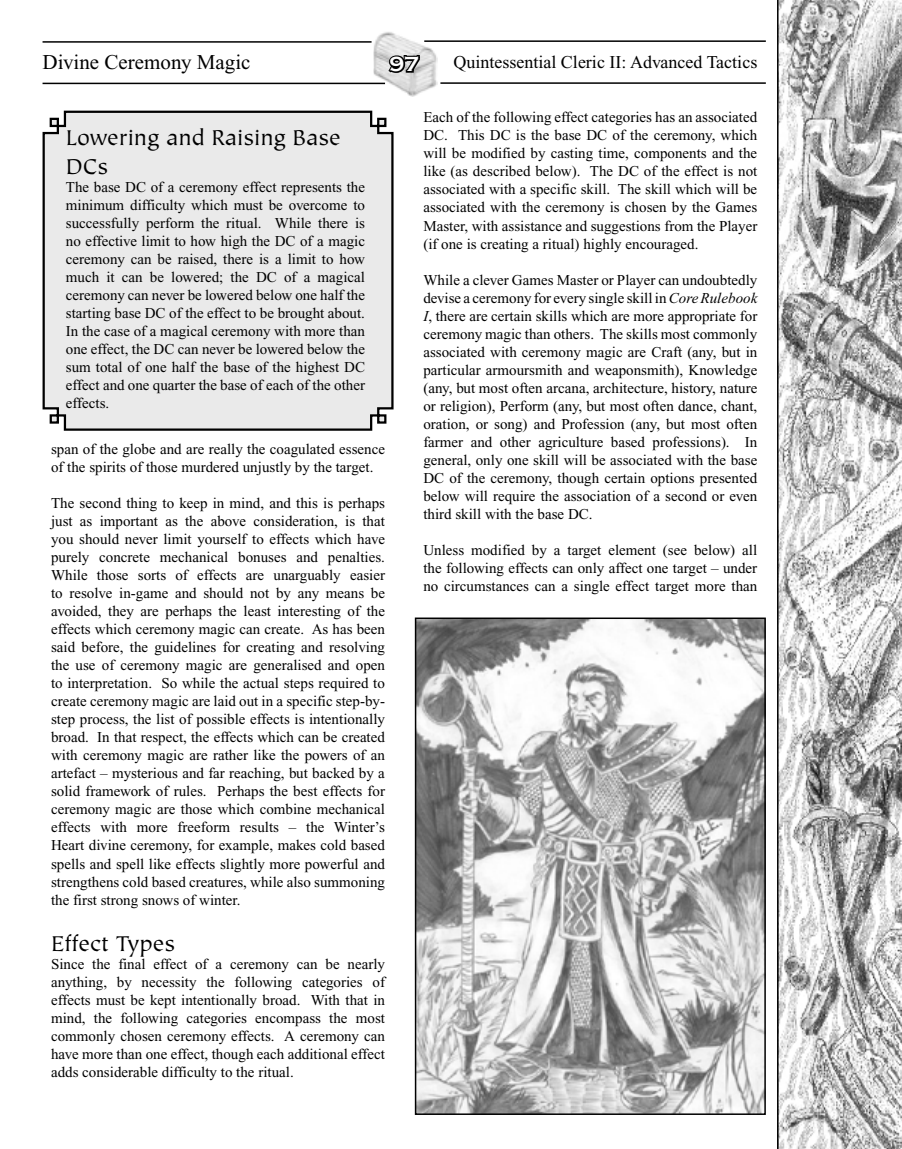
<style>
.page{position:relative;width:902px;height:1149px;background:#fff}
.page>*{position:absolute;margin:0;border:0;box-sizing:border-box;transform-origin:0 0}
.t1{font:24px/28.8px "Tiepolo";color:#000}
.t2{font:21px "Times New Roman";color:#000}
.t3{font:700 21px "Copperplate Gothic";color:#fff}
.t4{font:18px "Times New Roman";color:#000}
.t5{font:15px/18px "Times New Roman";color:#000;text-align:justify}
.s1{font-style:italic}
</style>
<div class="page">
<img style="left:373px;top:32px;width:64px;height:65px">
<hr style="left:424px;top:40px;width:341px;height:2px;background:#000">
<hr style="left:440px;top:82px;width:325px;height:2px;background:#000">
<hr style="left:43px;top:83px;width:342px;height:1px;background:#000">
<hr style="left:43px;top:41px;width:328px;height:2px;background:#000">
<svg style="left:386px;top:53px;width:36px;height:22px"></svg>
<svg style="left:777px;top:0;width:124px;height:1148px"></svg>
<div style="left:42px;top:110px;width:352px;height:321px;background:#eaeaea"></div>
<img style="left:418px;top:620px;width:344px;height:491px">
<div style="left:415px;top:617px;width:350px;height:497px;border:2px solid #000"></div>
<h2 class="t2" style="left:43px;top:51px;width:209px">Divine Ceremony Magic</h2>
<h2 class="t3" style="left:389px;top:53px;width:31px">97</h2>
<p class="t4" style="left:453px;top:52px;width:305px">Quintessential Cleric II: Advanced Tactics</p>
<h1 class="t1" style="left:66px;top:124px;width:276px">Lowering and Raising Base<br>DCs</h1>
<p class="t5" style="left:66px;top:178px;width:300px">The base DC of a ceremony effect represents the minimum difficulty which must be overcome to successfully perform the ritual. While there is no effective limit to how high the DC of a magic ceremony can be raised, there is a limit to how much it can be lowered; the DC of a magical ceremony can never be lowered below one half the starting base DC of the effect to be brought about.<br>In the case of a magical ceremony with more than one effect, the DC can never be lowered below the sum total of one half the base of the highest DC effect and one quarter the base of each of the other effects.</p>
<p class="t5" style="left:51px;top:440px;width:335px">span of the globe and are really the coagulated essence of the spirits of those murdered unjustly by the target.</p>
<p class="t5" style="left:51px;top:494px;width:335px">The second thing to keep in mind, and this is perhaps just as important as the above consideration, is that you should never limit yourself to effects which have purely concrete mechanical bonuses and penalties.<br>While those sorts of effects are unarguably easier to resolve in-game and should not by any means be avoided, they are perhaps the least interesting of the effects which ceremony magic can create. As has been said before, the guidelines for creating and resolving the use of ceremony magic are generalised and open to interpretation. So while the actual steps required to create ceremony magic are laid out in a specific step-by&shy;step process, the list of possible effects is intentionally broad. In that respect, the effects which can be created with ceremony magic are rather like the powers of an artefact – mysterious and far reaching, but backed by a solid framework of rules. Perhaps the best effects for ceremony magic are those which combine mechanical effects with more freeform results – the Winter’s Heart divine ceremony, for example, makes cold based spells and spell like effects slightly more powerful and strengthens cold based creatures, while also summoning the first strong snows of winter.</p>
<h1 class="t1" style="left:51px;top:930px;width:126px">Effect Types</h1>
<p class="t5" style="left:51px;top:955px;width:335px">Since the final effect of a ceremony can be nearly anything, by necessity the following categories of effects must be kept intentionally broad. With that in mind, the following categories encompass the most commonly chosen ceremony effects. A ceremony can have more than one effect, though each additional effect adds considerable difficulty to the ritual.</p>
<p class="t5" style="left:423px;top:108px;width:335px">Each of the following effect categories has an associated DC. This DC is the base DC of the ceremony, which will be modified by casting time, components and the like (as described below). The DC of the effect is not associated with a specific skill. The skill which will be associated with the ceremony is chosen by the Games Master, with assistance and suggestions from the Player (if one is creating a ritual) highly encouraged.</p>
<p class="t5" style="left:423px;top:270px;width:335px">While a clever Games Master or Player can undoubtedly devise a ceremony for every single skill in <span class="s1">Core Rulebook I</span>, there are certain skills which are more appropriate for ceremony magic than others. The skills most commonly associated with ceremony magic are Craft (any, but in particular armoursmith and weaponsmith), Knowledge (any, but most often arcana, architecture, history, nature or religion), Perform (any, but most often dance, chant, oration, or song) and Profession (any, but most often farmer and other agriculture based professions). In general, only one skill will be associated with the base DC of the ceremony, though certain options presented below will require the association of a second or even third skill with the base DC.</p>
<p class="t5" style="left:423px;top:540px;width:335px">Unless modified by a target element (see below) all the following effects can only affect one target – under no circumstances can a single effect target more than</p>
</div>
